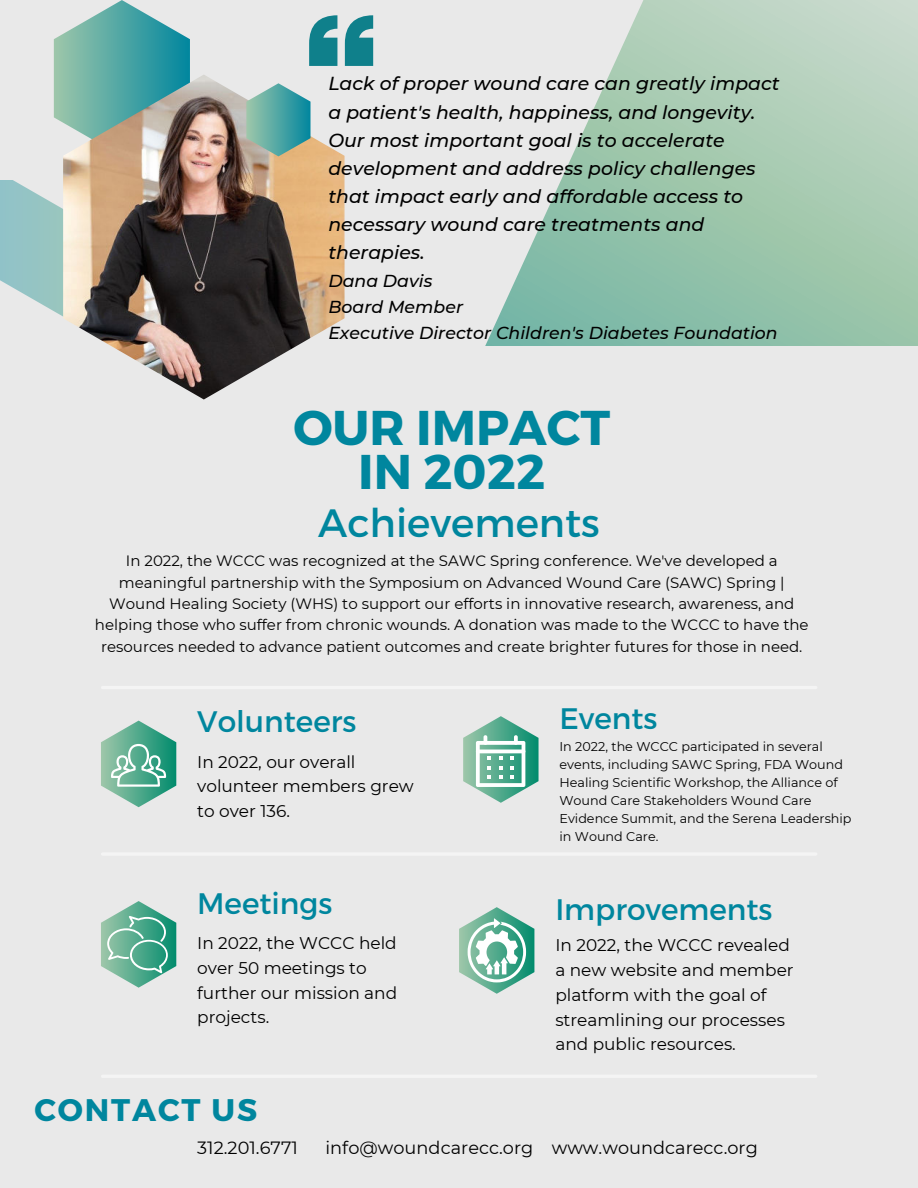
<style>
.page{position:relative;width:918px;height:1188px;background:#e9e9e9}
.page>*{position:absolute;margin:0;border:0;box-sizing:border-box;transform-origin:0 0}
.t1{font:700 48.75px/43.8px "Montserrat";color:#00869e;text-align:center}
.t2{font:39.45px "Montserrat";color:#00869e}
.t3{font:700 31.2px "Montserrat";letter-spacing:.06em;color:#00869e}
.t4{font:29.7px "Montserrat";color:#00869e}
.t5{font:italic 500 18.75px/28.2px "Montserrat";letter-spacing:.005em;color:#000}
.t6{font:17.7px "Montserrat";letter-spacing:.005em;color:#000}
.t7{font:italic 500 17.25px/25.8px "Montserrat";color:#000}
.t8{font:16.95px/24.8px "Montserrat";color:#000}
.t9{font:15px/21.3px "Montserrat";color:#000;text-align:center}
.t10{font:12.75px/18px "Montserrat";color:#000}
</style>
<div class="page">
<svg style="left:54px;top:0;width:136px;height:123px"></svg>
<svg style="left:0;top:180px;width:63px;height:137px"></svg>
<img style="left:63px;top:75px;width:282px;height:325px">
<svg style="left:246px;top:83px;width:65px;height:73px;background:#74b0aa"></svg>
<hr style="left:103px;top:852px;width:713px;height:4px;background:#f4f4f4">
<hr style="left:103px;top:1075px;width:713px;height:3px;background:#f4f4f4">
<hr style="left:103px;top:686px;width:713px;height:3px;background:#f4f4f4">
<svg style="left:101px;top:721px;width:75px;height:86px"></svg>
<svg style="left:463px;top:716px;width:76px;height:87px"></svg>
<svg style="left:101px;top:901px;width:75px;height:87px"></svg>
<svg style="left:459px;top:907px;width:75px;height:87px"></svg>
<svg style="left:309px;top:15px;width:64px;height:51px"></svg>
<svg style="left:485px;top:0;width:433px;height:346px"></svg>
<p class="t5" style="left:328px;top:69px;width:453px">Lack of proper wound care can greatly impact a patient's health, happiness, and longevity.<br>Our most important goal is to accelerate development and address policy challenges that impact early and affordable access to necessary wound care treatments and therapies.</p>
<p class="t7" style="left:328px;top:268px;width:451px">Dana Davis<br>Board Member<br>Executive Director Children's Diabetes Foundation</p>
<h1 class="t1" style="left:293px;top:406px;width:318px">OUR IMPACT<br>IN 2022</h1>
<h2 class="t2" style="left:318px;top:499px;width:283px">Achievements</h2>
<p class="t9" style="left:95px;top:550px;width:715px">In 2022, the WCCC was recognized at the SAWC Spring conference. We've developed a meaningful partnership with the Symposium on Advanced Wound Care (SAWC) Spring | Wound Healing Society (WHS) to support our efforts in innovative research, awareness, and helping those who suffer from chronic wounds. A donation was made to the WCCC to have the resources needed to advance patient outcomes and create brighter futures for those in need.</p>
<h3 class="t4" style="left:197px;top:703px;width:161px">Volunteers</h3>
<p class="t8" style="left:197px;top:749px;width:218px">In 2022, our overall volunteer members grew to over 136.</p>
<h3 class="t4" style="left:197px;top:885px;width:137px">Meetings</h3>
<p class="t8" style="left:197px;top:930px;width:201px">In 2022, the WCCC held over 50 meetings to further our mission and projects.</p>
<h3 class="t3" style="left:34px;top:1091px;width:224px">CONTACT US</h3>
<h3 class="t4" style="left:559px;top:700px;width:100px">Events</h3>
<p class="t10" style="left:559px;top:737px;width:294px">In 2022, the WCCC participated in several events, including SAWC Spring, FDA Wound Healing Scientific Workshop, the Alliance of Wound Care Stakeholders Wound Care Evidence Summit, and the Serena Leadership in Wound Care.</p>
<h3 class="t4" style="left:555px;top:891px;width:219px">Improvements</h3>
<p class="t8" style="left:555px;top:932px;width:240px">In 2022, the WCCC revealed a new website and member platform with the goal of streamlining our processes and public resources.</p>
<p class="t6" style="left:325px;top:1136px;width:209px">info@woundcarecc.org</p>
<p class="t6" style="left:197px;top:1136px;width:102px">312.201.6771</p>
<p class="t6" style="left:552px;top:1136px;width:208px">www.woundcarecc.org</p>
</div>
